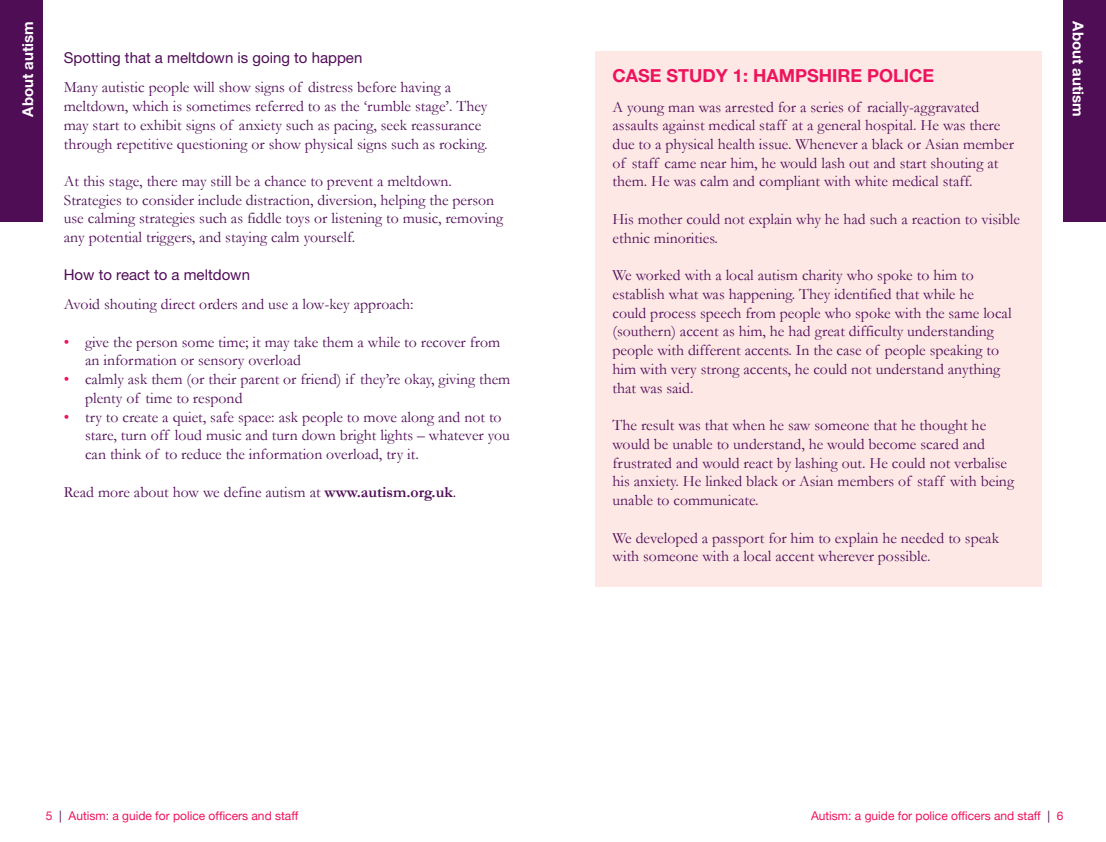
<style>
.page{position:relative;width:1106px;height:842px;background:#fff}
.page>*{position:absolute;margin:0;border:0;box-sizing:border-box;transform-origin:0 0}
.t1{font:700 18px "Helvetica Neue";color:#ed135d}
.t2{font:15.75px/18.8px "Garamond";color:#4f0d56}
.t3{font:15px "Helvetica Neue";color:#4f0d56}
.t4{font:700 15px "Helvetica Neue";color:#fff}
.t5{font:12px "Helvetica Neue";color:#ed135d}
.s1{color:#ed135d}
.s2{font-weight:700}
.s3{color:#4f0d56}
</style>
<div class="page">
<div style="left:595px;top:51px;width:447px;height:536px;background:#fde8e6"></div>
<div style="left:0;top:0;width:43px;height:221px;background:#4f0d56"></div>
<div style="left:1063px;top:0;width:43px;height:221px;background:#4f0d56"></div>
<p class="t4" style="left:18px;top:117px;width:97px;rotate:-90deg">About autism</p>
<p class="t3" style="left:64px;top:49px;width:300px">Spotting that a meltdown is going to happen</p>
<p class="t2" style="left:64px;top:78px;width:425px">Many autistic people will show signs of distress before having a meltdown, which is sometimes referred to as the ‘rumble stage’. They may start to exhibit signs of anxiety such as pacing, seek reassurance through repetitive questioning or show physical signs such as rocking.</p>
<p class="t2" style="left:64px;top:171px;width:441px">At this stage, there may still be a chance to prevent a meltdown.<br>Strategies to consider include distraction, diversion, helping the person use calming strategies such as fiddle toys or listening to music, removing any potential triggers, and staying calm yourself.</p>
<p class="t3" style="left:64px;top:265px;width:188px">How to react to a meltdown</p>
<p class="t2" style="left:64px;top:295px;width:351px">Avoid shouting direct orders and use a low-key approach:</p>
<p class="t2" style="left:85px;top:332px;width:417px;text-indent:-21px"><span class="s1">•</span> give the person some time; it may take them a while to recover from an information or sensory overload</p>
<p class="t2" style="left:85px;top:370px;width:427px;text-indent:-21px"><span class="s1">•</span> calmly ask them (or their parent or friend) if they’re okay, giving them plenty of time to respond</p>
<p class="t2" style="left:85px;top:407px;width:426px;text-indent:-21px"><span class="s1">•</span> try to create a quiet, safe space: ask people to move along and not to stare, turn off loud music and turn down bright lights – whatever you can think of to reduce the information overload, try it.</p>
<p class="t2" style="left:64px;top:482px;width:394px">Read more about how we define autism at <span class="s2">www.autism.org.uk</span>.</p>
<p class="t1" style="left:612px;top:65px;width:323px">CASE STUDY 1: HAMPSHIRE POLICE</p>
<p class="t2" style="left:612px;top:97px;width:403px">A young man was arrested for a series of racially-aggravated assaults against medical staff at a general hospital. He was there due to a physical health issue. Whenever a black or Asian member of staff came near him, he would lash out and start shouting at them. He was calm and compliant with white medical staff.</p>
<p class="t2" style="left:612px;top:209px;width:409px">His mother could not explain why he had such a reaction to visible ethnic minorities.</p>
<p class="t2" style="left:612px;top:266px;width:400px">We worked with a local autism charity who spoke to him to establish what was happening. They identified that while he could process speech from people who spoke with the same local (southern) accent as him, he had great difficulty understanding people with different accents. In the case of people speaking to him with very strong accents, he could not understand anything that was said.</p>
<p class="t2" style="left:612px;top:416px;width:403px">The result was that when he saw someone that he thought he would be unable to understand, he would become scared and frustrated and would react by lashing out. He could not verbalise his anxiety. He linked black or Asian members of staff with being unable to communicate.</p>
<p class="t2" style="left:612px;top:528px;width:388px">We developed a passport for him to explain he needed to speak with someone with a local accent wherever possible.</p>
<p class="t4" style="left:1087px;top:21px;width:97px;rotate:90deg">About autism</p>
<p class="t5" style="left:46px;top:809px;width:254px">5 <span class="s3">|</span> Autism: a guide for police officers and staff</p>
<p class="t5" style="left:811px;top:809px;width:254px">Autism: a guide for police officers and staff <span class="s3">|</span> 6</p>
</div>
